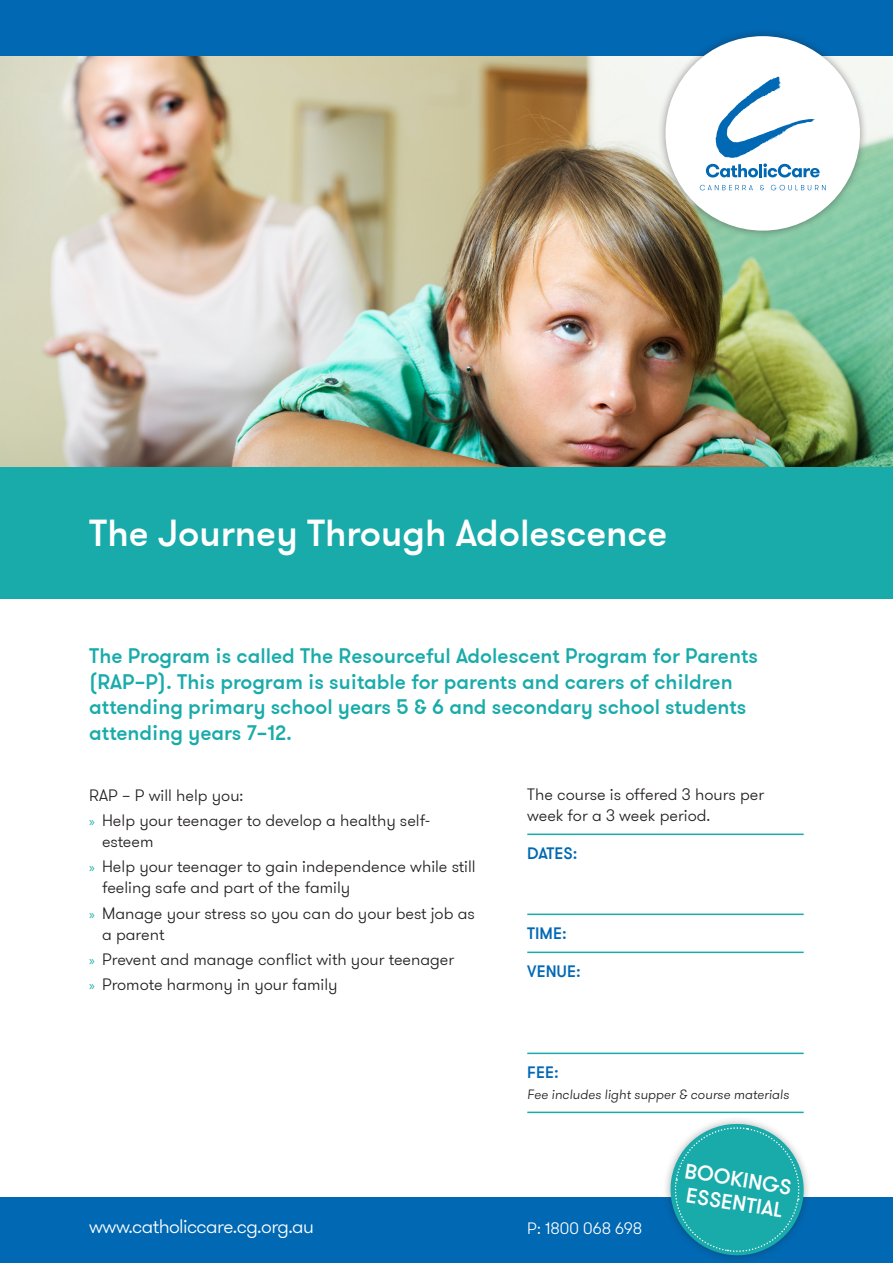
<style>
.page{position:relative;width:893px;height:1263px;background:#fff}
.page>*{position:absolute;margin:0;border:0;box-sizing:border-box;transform-origin:0 0}
.Heading_2{font:500 37.5px "GT Walsheim";color:#fff}
.Body{font:500 21px/25.5px "GT Walsheim";color:#18abaa}
.Body-2{font:500 21px/24px "GT Walsheim";color:#fff}
.t1{font:300 19.5px "GT Walsheim";letter-spacing:-.03em;color:#fff}
.Body-3{font:300 16.5px/21px "GT Walsheim";color:#231f20}
.Body-4{font:500 16.5px "GT Walsheim";color:#0168b3}
.Bullet{font:300 16.5px "GT Walsheim";color:#231f20}
.t2{font:300 16.5px "GT Walsheim";color:#fff}
.Body-5{font:italic 300 13.5px "GT Walsheim";color:#231f20}
.s1{font-family:"Myriad Pro";font-weight:400;font-size:13.5px;color:#18abaa}
</style>
<div class="page">
<img style="left:0;top:55px;width:893px;height:412px">
<div style="left:0;top:467px;width:893px;height:131px;background:#18abaa"></div>
<div style="left:0;top:0;width:893px;height:55px;background:#0168b3"></div>
<div style="left:657px;top:28px;width:211px;height:210px;background:#231f20;opacity:.45"></div>
<div style="left:665px;top:36px;width:195px;height:195px;background:#fff;border-radius:50%"></div>
<svg style="left:706px;top:76px;width:113px;height:102px"></svg>
<svg style="left:700px;top:185px;width:53px;height:5px"></svg>
<svg style="left:760px;top:185px;width:4px;height:5px"></svg>
<svg style="left:771px;top:185px;width:55px;height:5px"></svg>
<div style="left:0;top:1197px;width:893px;height:66px;background:#0168b3"></div>
<hr style="left:527px;top:833px;width:277px;height:2px;background:#18abaa">
<hr style="left:527px;top:913px;width:277px;height:2px;background:#18abaa">
<hr style="left:527px;top:951px;width:277px;height:2px;background:#18abaa">
<hr style="left:527px;top:1052px;width:277px;height:2px;background:#18abaa">
<hr style="left:527px;top:1111px;width:277px;height:2px;background:#18abaa">
<div style="left:662px;top:1116px;width:149px;height:147px;background:#231f20;opacity:.35"></div>
<svg style="left:666px;top:1119px;width:142px;height:141px"></svg>
<p class="Heading_2" style="left:89px;top:509px;width:580px">The Journey Through Adolescence</p>
<p class="Body" style="left:89px;top:643px;width:670px">The Program is called The Resourceful Adolescent Program for Parents (RAP–P). This program is suitable for parents and carers of children attending primary school years 5 &amp; 6 and secondary school students attending years 7–12.</p>
<p class="Bullet" style="left:89px;top:785px;width:156px">RAP – P will help you:</p>
<p class="Body-3" style="left:102px;top:810px;width:330px;text-indent:-13px"><span class="s1">»</span> Help your teenager to develop a healthy self&shy;esteem</p>
<p class="Body-3" style="left:102px;top:857px;width:375px;text-indent:-13px"><span class="s1">»</span> Help your teenager to gain independence while still feeling safe and part of the family</p>
<p class="Body-3" style="left:102px;top:903px;width:374px;text-indent:-13px"><span class="s1">»</span> Manage your stress so you can do your best job as a parent</p>
<p class="Body-3" style="left:89px;top:949px;width:366px"><span class="s1">»</span> Prevent and manage conflict with your teenager</p>
<p class="Body-3" style="left:89px;top:974px;width:250px"><span class="s1">»</span> Promote harmony in your family</p>
<p class="Body-3" style="left:527px;top:784px;width:238px">The course is offered 3 hours per week for a 3 week period.</p>
<p class="Body-4" style="left:527px;top:842px;width:52px">DATES:</p>
<p class="Body-4" style="left:527px;top:922px;width:41px">TIME:</p>
<p class="Body-4" style="left:527px;top:960px;width:55px">VENUE:</p>
<p class="Body-4" style="left:527px;top:1061px;width:33px">FEE:</p>
<p class="Body-5" style="left:527px;top:1086px;width:263px">Fee includes light supper &amp; course materials</p>
<p class="Body-2" style="left:687px;top:1158px;width:109px;rotate:9deg">BOOKINGS<br>ESSENTIAL</p>
<p class="t1" style="left:89px;top:1214px;width:226px">www.catholiccare.cg.org.au</p>
<p class="t2" style="left:527px;top:1218px;width:117px">P: 1800 068 698</p>
</div>
